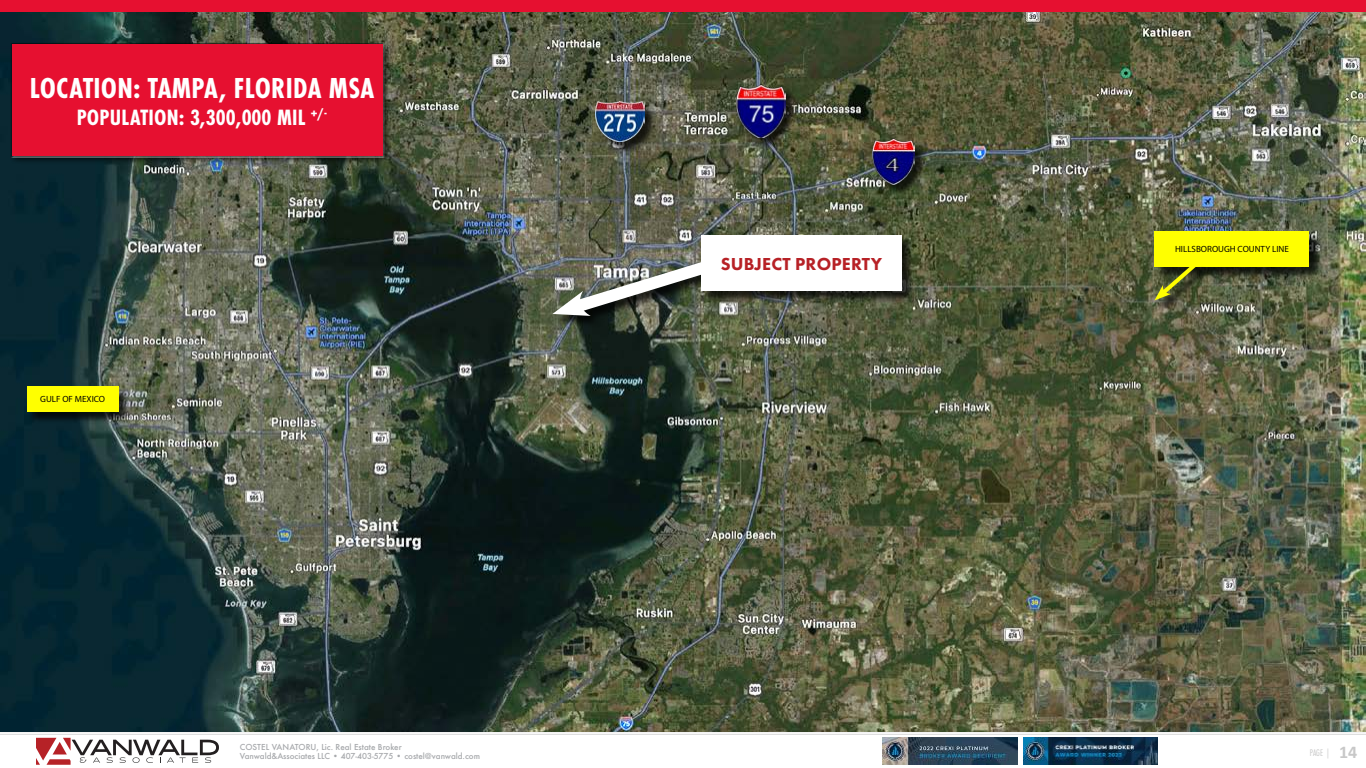
<style>
.page{position:relative;width:1366px;height:768px;background:#fff}
.page>*{position:absolute;margin:0;border:0;box-sizing:border-box;transform-origin:0 0}
.t1{font:700 30px "Futura PT Cond";letter-spacing:.01em;color:#fff}
.t2{font:700 23px "Futura PT Cond";letter-spacing:.01em;color:#fff}
.t3{font:800 18px "Futura PT";letter-spacing:.01em;color:#b72126}
.t4{font:10px "Futura PT Cond";color:#c8c8c8}
.t5{font:9px "Myriad Pro";color:#000}
.t6{font:500 8px/9.6px "Futura";color:#a7a9ac}
.s1{font-family:"Calibri";font-weight:700;font-size:18px}
</style>
<div class="page">
<svg style="left:36px;top:738px;width:183px;height:27px"></svg>
<hr style="left:0;top:732px;width:1366px;height:1px;background:#d7d7d7">
<hr style="left:0;top:734px;width:1366px;height:1px;background:#d7d7d7">
<img style="left:882px;top:738px;width:135px;height:27px">
<img style="left:1023px;top:738px;width:135px;height:27px">
<img style="left:0;top:12px;width:1366px;height:720px">
<div style="left:29px;top:388px;width:102px;height:36px;background:#000;opacity:.75"></div>
<div style="left:27px;top:386px;width:91px;height:25px;background:#ff0"></div>
<div style="left:874px;top:140px;width:53px;height:57px;background:#000;opacity:.75"></div>
<img style="left:872px;top:138px;width:43px;height:46px">
<div style="left:738px;top:86px;width:60px;height:64px;background:#000;opacity:.75"></div>
<img style="left:736px;top:84px;width:50px;height:54px">
<div style="left:0;top:0;width:1366px;height:12px;background:#e61030"></div>
<div style="left:10px;top:42px;width:382px;height:123px;background:#000;opacity:.75"></div>
<div style="left:12px;top:44px;width:371px;height:112px;background:#e61030"></div>
<div style="left:597px;top:104px;width:60px;height:51px;background:#000;opacity:.75"></div>
<img style="left:595px;top:102px;width:50px;height:40px">
<div style="left:554px;top:245px;width:226px;height:84px;background:#000;opacity:.75"></div>
<img style="left:553px;top:234px;width:228px;height:89px">
<div style="left:703px;top:237px;width:212px;height:67px;background:#000;opacity:.75"></div>
<div style="left:701px;top:235px;width:201px;height:56px;background:#fff"></div>
<div style="left:1156px;top:233px;width:166px;height:47px;background:#000;opacity:.75"></div>
<div style="left:1154px;top:231px;width:156px;height:36px;background:#ff0"></div>
<div style="left:1156px;top:265px;width:53px;height:48px;background:#000;opacity:.75"></div>
<svg style="left:1154px;top:265px;width:47px;height:35px;background:#656a24"></svg>
<h1 class="t1" style="left:30px;top:70px;width:346px">LOCATION: TAMPA, FLORIDA MSA</h1>
<h2 class="t2" style="left:77px;top:104px;width:252px">POPULATION: 3,300,000 MIL <sup>+/-</sup></h2>
<p class="t5" style="left:40px;top:393px;width:66px">GULF OF MEXICO</p>
<p class="t6" style="left:240px;top:742px;width:242px">COSTEL VANATORU, Lic. Real Estate Broker<br>Vanwald&amp;Associates LLC • 407-403-5775 • costel@vanwald.com</p>
<h3 class="t3" style="left:721px;top:253px;width:163px">SUBJECT PROPERTY</h3>
<p class="t5" style="left:1175px;top:244px;width:115px">HILLSBOROUGH COUNTY LINE</p>
<p class="t4" style="left:1310px;top:747px;width:49px">PAGE | <span class="s1">14</span></p>
</div>
